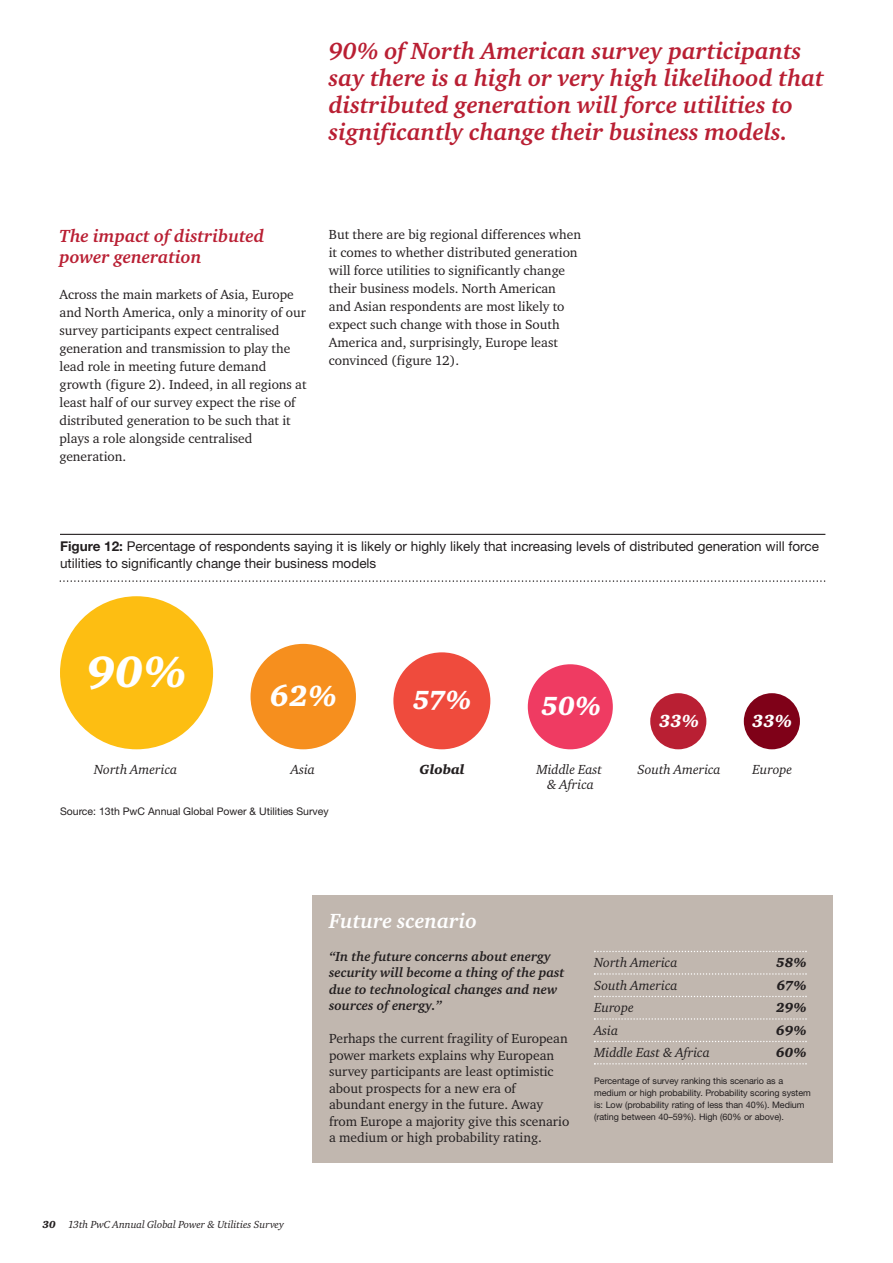
<style>
.page{position:relative;width:893px;height:1263px;background:#fff}
.page>*{position:absolute;margin:0;border:0;box-sizing:border-box;transform-origin:0 0}
.t1{font:45px "Charter ITC Blac Ital";color:#fff}
.t2{font:30px "Charter ITC Blac Ital";color:#fff}
.t3{font:27px "Charter ITC Blac Ital";color:#fff}
.t4{font:italic 700 24px/27px "Charter ITC";color:#b91f33}
.t5{font:italic 700 21px "Charter ITC";color:#fff}
.t6{font:italic 700 18px/21px "Charter ITC";color:#b91f33}
.t7{font:18px "Charter ITC Blac Ital";color:#fff}
.t8{font:13.5px/18px "Charter ITC";color:#231f20}
.t9{font:13.5px/16.2px "Helvetica Neue";color:#231f20}
.t10{font:italic 700 13.5px/16.5px "Charter ITC";color:#231f20}
.t11{font:italic 13.5px/15px "Charter ITC";color:#231f20;text-align:center}
.t12{font:13.5px "Charter ITC Blac Ital";color:#231f20}
.t13{font:10.5px "Helvetica Neue";color:#231f20}
.t14{font:italic 10.5px "Charter ITC";color:#231f20}
.t15{font:9px/12px "Helvetica Neue";letter-spacing:-.005em;color:#231f20}
.s1{font-weight:700}
.s2{font-family:"Charter ITC Blac Ital";font-style:normal}
</style>
<div class="page">
<div style="left:312px;top:896px;width:520px;height:267px;background:#c1b7af"></div>
<hr style="left:60px;top:534px;width:765px;height:1px;background:#231f20">
<svg style="left:60px;top:580px;width:765px;height:2px"></svg>
<div style="left:528px;top:664px;width:85px;height:85px;background:#ef3b62;border-radius:50%"></div>
<div style="left:393px;top:652px;width:97px;height:97px;background:#ef4b3d;border-radius:50%"></div>
<div style="left:744px;top:693px;width:56px;height:56px;background:#7f0118;border-radius:50%"></div>
<div style="left:60px;top:596px;width:153px;height:153px;background:#fdbe12;border-radius:50%"></div>
<div style="left:251px;top:644px;width:105px;height:105px;background:#f68f1e;border-radius:50%"></div>
<div style="left:650px;top:693px;width:56px;height:56px;background:#b91f33;border-radius:50%"></div>
<svg style="left:594px;top:951px;width:213px;height:1px"></svg>
<svg style="left:594px;top:973px;width:213px;height:2px"></svg>
<svg style="left:594px;top:996px;width:213px;height:1px"></svg>
<svg style="left:594px;top:1018px;width:213px;height:2px"></svg>
<svg style="left:594px;top:1041px;width:213px;height:1px"></svg>
<svg style="left:594px;top:1063px;width:213px;height:1px"></svg>
<h3 class="t4" style="left:329px;top:37px;width:497px">90% of North American survey participants say there is a high or very high likelihood that distributed generation will force utilities to significantly change their business models.</h3>
<h3 class="t6" style="left:60px;top:225px;width:206px">The impact of distributed power generation</h3>
<p class="t8" style="left:60px;top:285px;width:249px">Across the main markets of Asia, Europe and North America, only a minority of our survey participants expect centralised generation and transmission to play the lead role in meeting future demand growth (figure 2). Indeed, in all regions at least half of our survey expect the rise of distributed generation to be such that it plays a role alongside centralised generation.</p>
<p class="t8" style="left:329px;top:225px;width:254px">But there are big regional differences when it comes to whether distributed generation will force utilities to significantly change their business models. North American and Asian respondents are most likely to expect such change with those in South America and, surprisingly, Europe least convinced (figure 12).</p>
<p class="t9" style="left:60px;top:540px;width:760px"><span class="s1">Figure 12:</span> Percentage of respondents saying it is likely or highly likely that increasing levels of distributed generation will force utilities to significantly change their business models</p>
<h1 class="t1" style="left:87px;top:645px;width:102px">90%</h1>
<h2 class="t2" style="left:270px;top:678px;width:68px">62%</h2>
<h3 class="t3" style="left:413px;top:684px;width:60px">57%</h3>
<h3 class="t3" style="left:541px;top:690px;width:62px">50%</h3>
<h3 class="t7" style="left:659px;top:710px;width:42px">33%</h3>
<h3 class="t7" style="left:752px;top:710px;width:42px">33%</h3>
<p class="t11" style="left:94px;top:762px;width:85px">North America</p>
<p class="t11" style="left:291px;top:762px;width:26px">Asia</p>
<p class="t12" style="left:420px;top:761px;width:47px">Global</p>
<p class="t11" style="left:536px;top:762px;width:67px">Middle East &amp; Africa</p>
<p class="t11" style="left:638px;top:762px;width:85px">South America</p>
<p class="t11" style="left:753px;top:762px;width:41px">Europe</p>
<p class="t13" style="left:60px;top:807px;width:270px">Source: 13th PwC Annual Global Power &amp; Utilities Survey</p>
<p class="t14" style="left:43px;top:1218px;width:243px"><span class="s2">30</span> 13th PwC Annual Global Power &amp; Utilities Survey</p>
<h3 class="t5" style="left:329px;top:908px;width:150px">Future scenario</h3>
<p class="t10" style="left:329px;top:948px;width:237px">“In the future concerns about energy security will become a thing of the past due to technological changes and new sources of energy.”</p>
<p class="t8" style="left:329px;top:1030px;width:242px;line-height:16.5px">Perhaps the current fragility of European power markets explains why European survey participants are least optimistic about prospects for a new era of abundant energy in the future. Away from Europe a majority give this scenario a medium or high probability rating.</p>
<p class="t11" style="left:594px;top:955px;width:85px">North America</p>
<p class="t12" style="left:776px;top:954px;width:32px">58%</p>
<p class="t11" style="left:594px;top:977px;width:85px">South America</p>
<p class="t12" style="left:777px;top:977px;width:31px">67%</p>
<p class="t11" style="left:594px;top:1000px;width:41px">Europe</p>
<p class="t12" style="left:776px;top:999px;width:32px">29%</p>
<p class="t11" style="left:594px;top:1022px;width:26px">Asia</p>
<p class="t12" style="left:776px;top:1022px;width:32px">69%</p>
<p class="t11" style="left:594px;top:1045px;width:117px">Middle East &amp; Africa</p>
<p class="t12" style="left:776px;top:1044px;width:32px">60%</p>
<p class="t15" style="left:594px;top:1076px;width:218px">Percentage of survey ranking this scenario as a medium or high probability. Probability scoring system is: Low (probability rating of less than 40%). Medium (rating between 40–59%). High (60% or above).</p>
</div>
